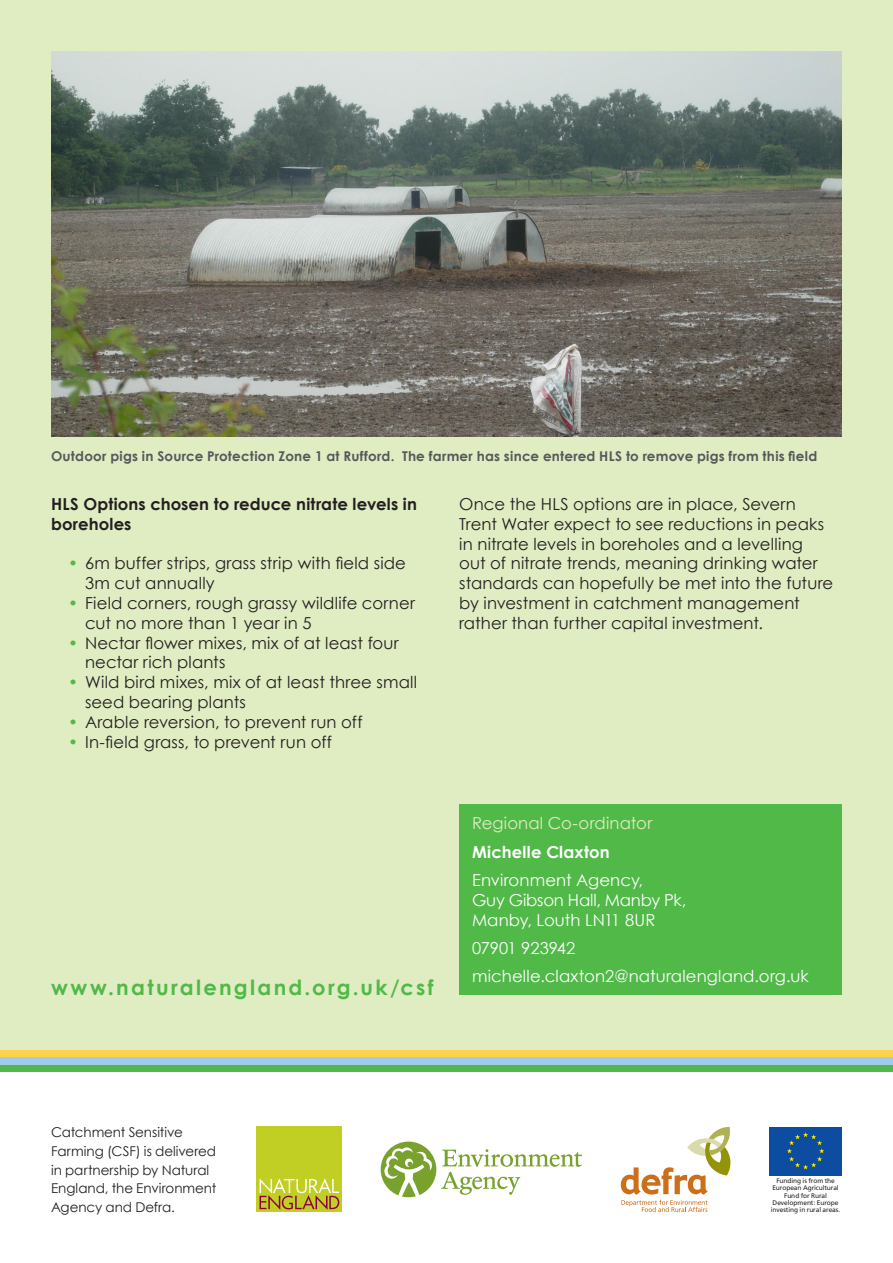
<style>
.page{position:relative;width:893px;height:1263px;background:#fff}
.page>*{position:absolute;margin:0;border:0;box-sizing:border-box;transform-origin:0 0}
.t1{font:700 21px "Century Gothic";letter-spacing:.11em;color:#51b948}
.Normal__Web{font:16.5px/19.8px "Century Gothic";letter-spacing:.01em;color:#231f20}
.t2{font:16.5px/19.8px "Century Gothic";letter-spacing:.005em;color:#fff}
.t3{font:700 16.5px/19.8px "Century Gothic";letter-spacing:.005em;color:#231f20}
.t4{font:16.5px "Century Gothic";letter-spacing:.005em;color:#e0edc3}
.t5{font:700 16.5px "Century Gothic";letter-spacing:.01em;color:#fff}
.t6{font:13.5px/18.8px "Century Gothic";letter-spacing:-.005em;color:#231f20}
.t7{font:700 13.5px "Century Gothic";letter-spacing:.015em;color:#57585a}
.t8{font:6.6px/7.2px "Frutiger";letter-spacing:-.01em;color:#231f20;text-align:center}
.s1{color:#51b948}
</style>
<div class="page">
<div style="left:0;top:0;width:893px;height:1050px;background:#e0edc3"></div>
<div style="left:0;top:1050px;width:893px;height:7px;background:#fed24c"></div>
<div style="left:0;top:1064px;width:893px;height:7px;background:#51b948"></div>
<div style="left:0;top:1057px;width:893px;height:7px;background:#9fcbec"></div>
<svg style="left:621px;top:1127px;width:109px;height:85px"></svg>
<div style="left:257px;top:1127px;width:85px;height:85px;background:#c1ce23"></div>
<svg style="left:260px;top:1178px;width:79px;height:32px"></svg>
<svg style="left:381px;top:1141px;width:201px;height:56px"></svg>
<div style="left:769px;top:1127px;width:73px;height:48px;background:#0d4da1"></div>
<svg style="left:787px;top:1132px;width:37px;height:37px"></svg>
<div style="left:459px;top:804px;width:383px;height:191px;background:#51b948"></div>
<img style="left:51px;top:51px;width:791px;height:386px">
<p class="t7" style="left:51px;top:447px;width:768px">Outdoor pigs in Source Protection Zone 1 at Rufford. The farmer has since entered HLS to remove pigs from this field</p>
<p class="Normal__Web" style="left:459px;top:494px;width:375px">Once the HLS options are in place, Severn Trent Water expect to see reductions in peaks in nitrate levels in boreholes and a levelling out of nitrate trends, meaning drinking water standards can hopefully be met into the future by investment in catchment management rather than further capital investment.</p>
<p class="t3" style="left:51px;top:494px;width:368px">HLS Options chosen to reduce nitrate levels in boreholes</p>
<p class="Normal__Web" style="left:85px;top:553px;width:322px;text-indent:-17px"><span class="s1">•</span> 6m buffer strips, grass strip with field side<br>3m cut annually</p>
<p class="Normal__Web" style="left:85px;top:593px;width:332px;text-indent:-17px"><span class="s1">•</span> Field corners, rough grassy wildlife corner cut no more than 1 year in 5</p>
<p class="Normal__Web" style="left:85px;top:632px;width:315px;text-indent:-17px"><span class="s1">•</span> Nectar flower mixes, mix of at least four nectar rich plants</p>
<p class="Normal__Web" style="left:85px;top:672px;width:334px;text-indent:-17px"><span class="s1">•</span> Wild bird mixes, mix of at least three small seed bearing plants</p>
<p class="Normal__Web" style="left:68px;top:712px;width:296px"><span class="s1">•</span> Arable reversion, to prevent run off</p>
<p class="Normal__Web" style="left:68px;top:731px;width:265px"><span class="s1">•</span> In-field grass, to prevent run off</p>
<p class="t1" style="left:51px;top:974px;width:384px">www.naturalengland.org.uk/csf</p>
<p class="t4" style="left:472px;top:813px;width:182px">Regional Co-ordinator</p>
<p class="t5" style="left:472px;top:841px;width:139px">Michelle Claxton</p>
<p class="t2" style="left:472px;top:870px;width:216px">Environment Agency,<br>Guy Gibson Hall, Manby Pk,<br>Manby, Louth LN11 8UR</p>
<p class="t2" style="left:472px;top:938px;width:105px">07901 923942</p>
<p class="t2" style="left:472px;top:966px;width:338px">michelle.claxton2@naturalengland.org.uk</p>
<p class="t6" style="left:51px;top:1122px;width:167px">Catchment Sensitive<br>Farming (CSF) is delivered in partnership by Natural<br>England, the Environment<br>Agency and Defra.</p>
<p class="t8" style="left:771px;top:1177px;width:71px">Funding is from the<br>European Agricultural<br>Fund for Rural<br>Development: Europe investing in rural areas.</p>
</div>
